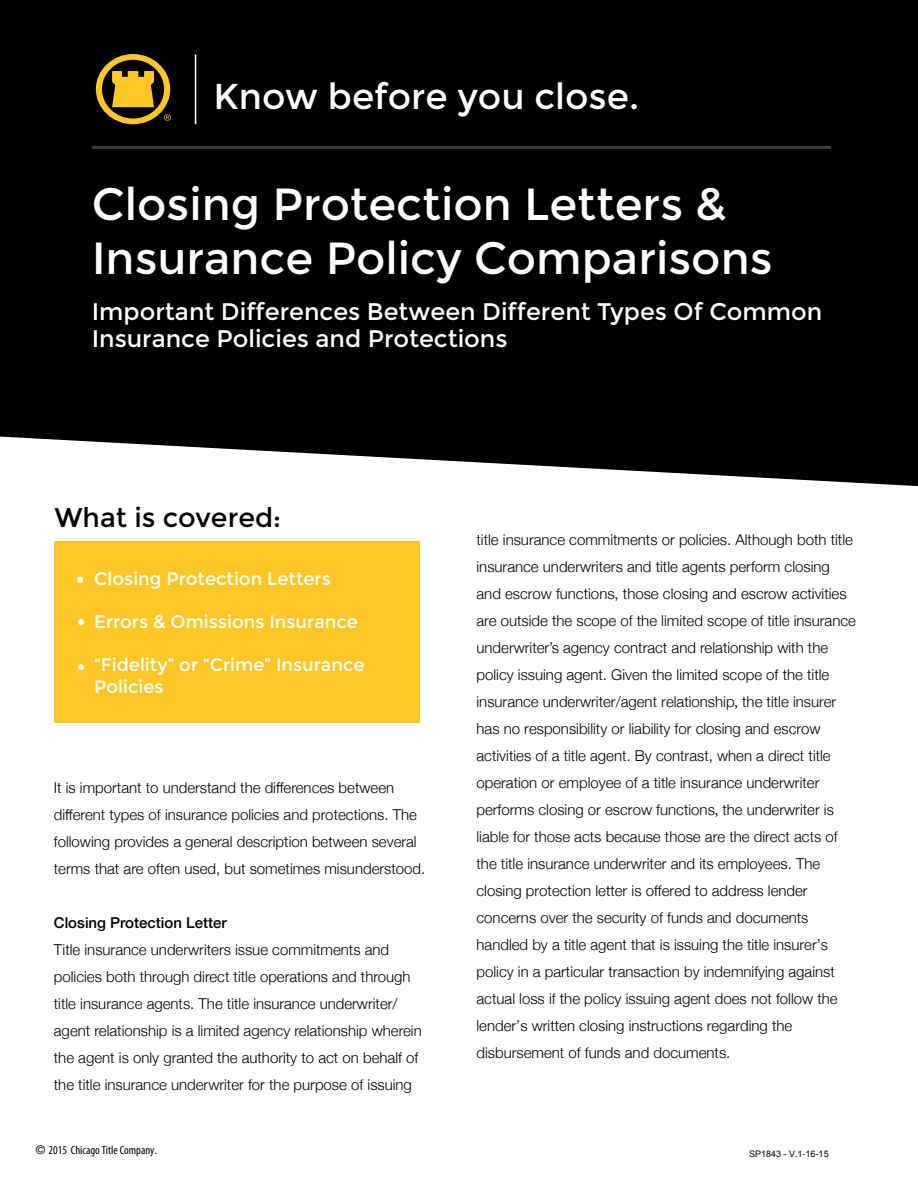
<style>
.page{position:relative;width:918px;height:1188px;background:#fff}
.page>*{position:absolute;margin:0;border:0;box-sizing:border-box;transform-origin:0 0}
.t1{font:45px/54px "Montserrat";color:#fff}
.t2{font:36px "Montserrat";color:#fff}
.t3{font:27px "Montserrat";color:#000}
.t4{font:24px/27px "Montserrat";color:#fff}
.t5{font:18px/21.6px "Montserrat";color:#fff}
.t6{font:300 15px/27px "Helvetica Neue";color:#000}
.t7{font:500 15px "Helvetica Neue";color:#000}
.t8{font:condensed 12px "Myriad Pro";color:#000}
.t9{font:9px "Arial";color:#000}
.s1{font-family:"Minion Pro";font-weight:400}
.s2{font-family:"Helvetica Neue";font-stretch:normal}
.s3{font-style:inherit}
</style>
<div class="page">
<div style="left:0;top:0;width:918px;height:486px;background:#000"></div>
<hr style="left:92px;top:146px;width:739px;height:3px;background:#fff">
<hr style="left:195px;top:54px;width:1px;height:70px;background:#fff">
<div style="left:54px;top:541px;width:365px;height:182px;background:#ffc628"></div>
<svg style="left:77px;top:577px;width:6px;height:6px"></svg>
<svg style="left:78px;top:664px;width:6px;height:6px"></svg>
<svg style="left:78px;top:619px;width:6px;height:6px"></svg>
<svg style="left:96px;top:54px;width:75px;height:70px;background:#7f6213"></svg>
<h2 class="t2" style="left:214px;top:76px;width:427px">Know before you close.</h2>
<h1 class="t1" style="left:92px;top:178px;width:682px">Closing Protection Letters &amp;<br>Insurance Policy Comparisons</h1>
<h3 class="t4" style="left:92px;top:299px;width:732px">Important Differences Between Different Types Of Common<br>Insurance Policies and Protections</h3>
<h3 class="t3" style="left:54px;top:501px;width:228px">What is covered:</h3>
<p class="t5" style="left:94px;top:568px;width:238px">Closing Protection Letters</p>
<p class="t5" style="left:94px;top:611px;width:265px">Errors &amp; Omissions Insurance</p>
<p class="t5" style="left:94px;top:654px;width:272px">“Fidelity” or “Crime” Insurance<br>Policies</p>
<p class="t6" style="left:54px;top:773px;width:373px">It is important to understand the differences between different types of insurance policies and protections. The following provides a general description between several terms that are often used, but sometimes misunderstood.</p>
<p class="t7" style="left:54px;top:911px;width:174px">Closing Protection Letter</p>
<p class="t6" style="left:54px;top:935px;width:369px">Title insurance underwriters issue commitments and policies both through direct title operations and through title insurance agents. The title insurance underwriter/ agent relationship is a limited agency relationship wherein the agent is only granted the authority to act on behalf of the title insurance underwriter for the purpose of issuing</p>
<p class="t6" style="left:477px;top:526px;width:381px">title insurance commitments or policies. Although both title insurance underwriters and title agents perform closing and escrow functions, those closing and escrow activities are outside the scope of the limited scope of title insurance underwriter’s agency contract and relationship with the policy issuing agent. Given the limited scope of the title insurance underwriter/agent relationship<span class="s1">,</span> the title insurer</p>
<p class="t6" style="left:477px;top:715px;width:359px">has no responsibility or liability for closing and escrow activities of a title agent. By contrast, when a direct title operation or employee of a title insurance underwriter performs closing or escrow functions<span class="s1">,</span> the underwriter is</p>
<p class="t6" style="left:477px;top:823px;width:363px">liable for those acts because those are the direct acts of the title insurance underwriter and its employees. The closing protection letter is offered to address lender concerns over the security of funds and documents handled by a title agent that is issuing the title insurer’s policy in a particular transaction by indemnifying against actual loss if the policy issuing agent does not follow the lender’s written closing instructions regarding the disbursement of funds and documents.</p>
<p class="t8" style="left:36px;top:1143px;width:123px"><span class="s2">©</span> 2015 Chicago Title Company.</p>
<p class="t9" style="left:749px;top:1148px;width:81px">SP1843 - V.1-1<span class="s3">6</span>-15</p>
</div>
